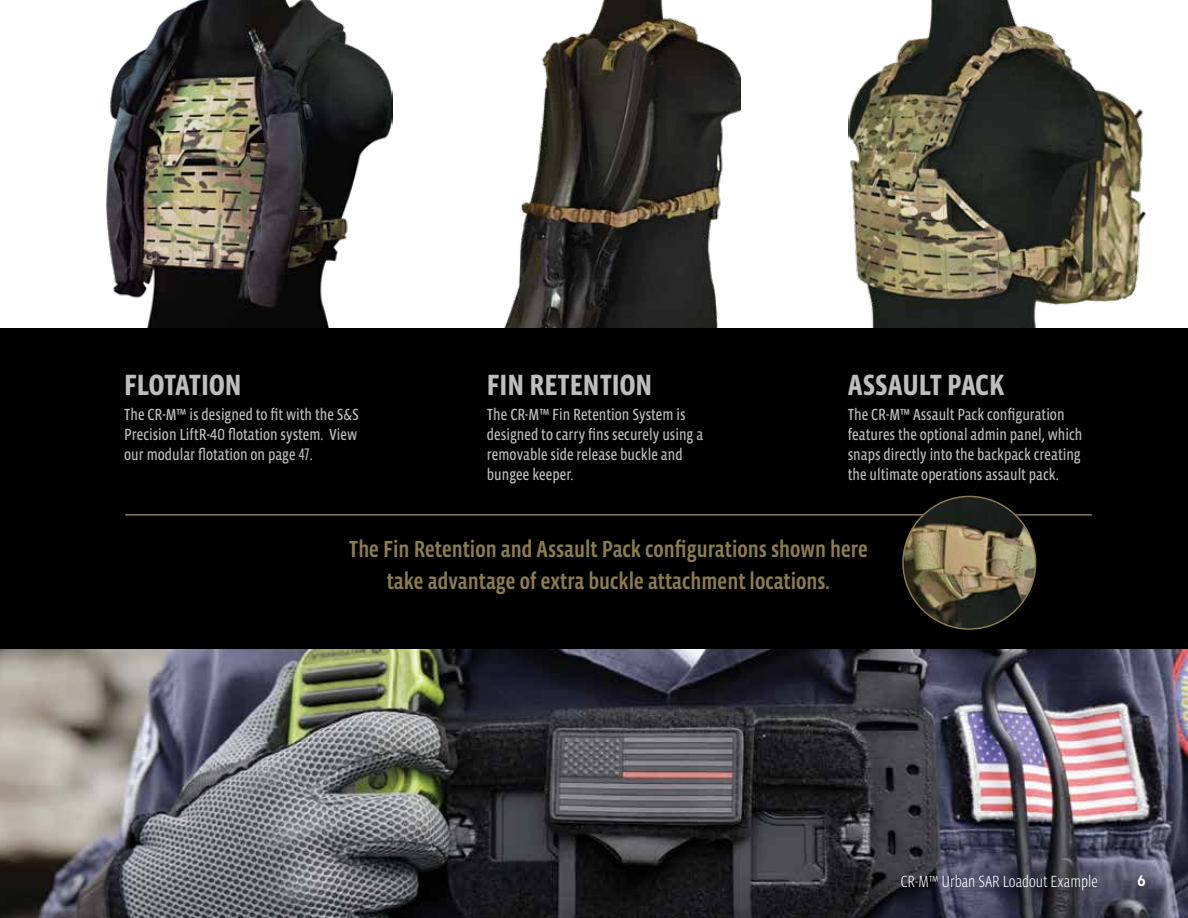
<style>
.page{position:relative;width:1188px;height:918px;background:#000}
.page>*{position:absolute;margin:0;border:0;box-sizing:border-box;transform-origin:0 0}
.t1{font:700 30px "Vista Sans Nar OTCE";color:#bcbec0}
.t2{font:500 23.7px/31.5px "Vista Sans Nar OTCE";color:#8c7d4d;text-align:center}
.t3{font:16.5px/19.8px "Vista Sans Nar OTCE";color:#bcbec0}
.t4{font:300 16.5px "Vista Sans Nar OTCE";color:#fff}
.t5{font:700 15px "Korolev";color:#fff}
.s1{font-family:"Korolev Condensed";font-weight:500;font-size:15.75px}
.s2{font-family:"Korolev Compressed";font-weight:500}
</style>
<div class="page">
<div style="left:0;top:0;width:1188px;height:327px;background:#fff"></div>
<img style="left:849px;top:0;width:297px;height:327px">
<img style="left:106px;top:0;width:286px;height:327px">
<img style="left:504px;top:0;width:236px;height:327px">
<img style="left:0;top:649px;width:1188px;height:269px">
<hr style="left:125px;top:514px;width:967px;height:2px;background:#8c7d4d">
<img style="left:903px;top:496px;width:133px;height:133px;border-radius:66px">
<h1 class="t1" style="left:124px;top:368px;width:119px">FLOTATION</h1>
<p class="t3" style="left:124px;top:405px;width:236px;text-align:justify">The CR-M™ is designed to fit with the S&amp;S Precision LiftR-<span class="s1">40</span> flotation system. View our modular flotation on page <span class="s2">47</span>.</p>
<h1 class="t1" style="left:487px;top:368px;width:167px">FIN RETENTION</h1>
<p class="t3" style="left:487px;top:405px;width:218px">The CR-M™ Fin Retention System is designed to carry fins securely using a removable side release buckle and bungee keeper.</p>
<h1 class="t1" style="left:848px;top:368px;width:158px">ASSAULT PACK</h1>
<p class="t3" style="left:848px;top:405px;width:236px">The CR-M™ Assault Pack configuration features the optional admin panel, which snaps directly into the backpack creating the ultimate operations assault pack.</p>
<h2 class="t2" style="left:349px;top:533px;width:521px">The Fin Retention and Assault Pack configurations shown here take advantage of extra buckle attachment locations.</h2>
<p class="t4" style="left:901px;top:872px;width:199px">CR-M™ Urban SAR Loadout Example</p>
<p class="t5" style="left:1137px;top:871px;width:10px">6</p>
</div>
